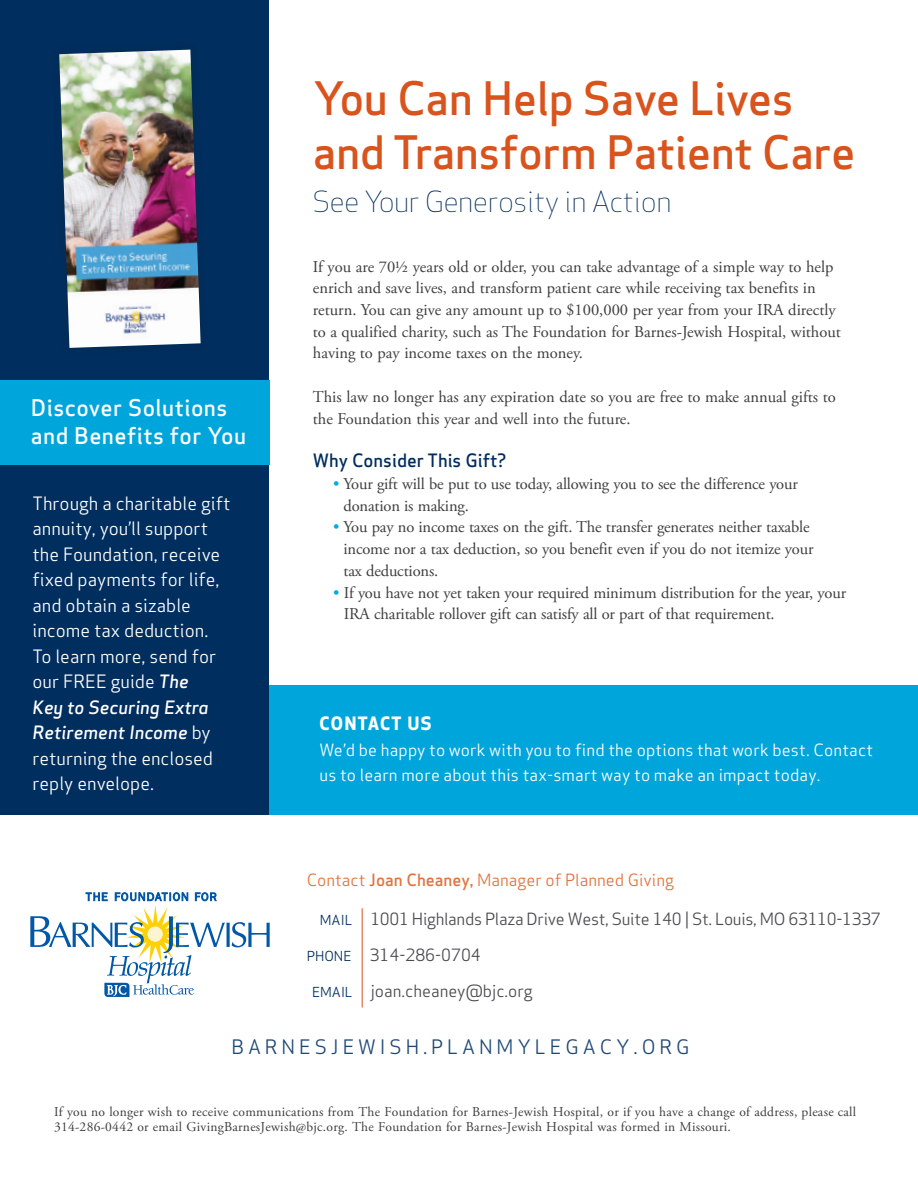
<style>
.page{position:relative;width:918px;height:1188px;background:#fff}
.page>*{position:absolute;margin:0;border:0;box-sizing:border-box;transform-origin:0 0}
.t1{font:500 45px/54px "Apex Sans";letter-spacing:-.01em;color:#d9531c}
.t2{font:300 28.5px "Apex Sans";letter-spacing:-.02em;color:#002e5e}
.t3{font:500 22.5px/28.5px "Apex Sans";letter-spacing:.02em;color:#fff}
.t4{font:19.5px "Apex Sans";letter-spacing:.2em;color:#1f4876}
.t5{font:18px/25.5px "Apex Sans";color:#fff}
.t6{font:500 18px "Apex Sans";color:#002e5e}
.t7{font:700 18px "Apex New";letter-spacing:.08em;color:#fff}
.t8{font:16.5px/21.8px "Adobe Garamond Pro";letter-spacing:-.005em;color:#3e3e3f}
.t9{font:16.5px/25.5px "Apex Sans";letter-spacing:.01em;color:#fff}
.t10{font:16.5px "Apex Sans";letter-spacing:-.02em;color:#4b4a4d}
.t11{font:16.5px "Apex Sans";color:#4b4a4d}
.t12{font:16.5px "Apex Sans";color:#e0733f}
.t13{font:13.5px/15px "Adobe Garamond Pro";letter-spacing:.02em;color:#3e3e3f}
.s1{font-weight:500;font-style:italic}
.s2{color:#00ace0}
.s3{font-weight:500}
.s4{font-size:13.5px;color:#002e5e}
</style>
<div class="page">
<hr style="left:917px;top:0;width:1px;height:276px;background:#1f4876">
<hr style="left:362px;top:908px;width:1px;height:100px;background:#d9531c">
<hr style="left:917px;top:210px;width:1px;height:30px;background:#00a6db">
<div style="left:0;top:0;width:269px;height:814px;background:#002e5e"></div>
<div style="left:0;top:381px;width:269px;height:84px;background:#00a6db"></div>
<img style="left:59px;top:50px;width:142px;height:298px">
<div style="left:269px;top:685px;width:649px;height:130px;background:#00a6db"></div>
<svg style="left:30px;top:892px;width:240px;height:105px"></svg>
<h1 class="t1" style="left:313px;top:66px;width:544px">You Can Help Save Lives and Transform Patient Care</h1>
<h3 class="t3" style="left:31px;top:390px;width:217px">Discover Solutions and Benefits for You</h3>
<p class="t5" style="left:32px;top:488px;width:199px">Through a charitable gift annuity, you’ll support the Foundation, receive fixed payments for life, and obtain a sizable income tax deduction.<br>To learn more, send for our FREE guide <span class="s1">The<br>Key to Securing Extra<br>Retirement Income</span> by returning the enclosed reply envelope.</p>
<h2 class="t2" style="left:313px;top:184px;width:360px">See Your Generosity in Action</h2>
<p class="t8" style="left:313px;top:256px;width:530px">If you are 70½ years old or older, you can take advantage of a simple way to help enrich and save lives, and transform patient care while receiving tax benefits in return. You can give any amount up to $100,000 per year from your IRA directly to a qualified charity, such as The Foundation for Barnes-Jewish Hospital, without having to pay income taxes on the money.</p>
<p class="t8" style="left:313px;top:386px;width:524px">This law no longer has any expiration date so you are free to make annual gifts to the Foundation this year and well into the future.</p>
<p class="t6" style="left:313px;top:445px;width:195px">Why Consider This Gift?</p>
<p class="t8" style="left:343px;top:473px;width:456px;text-indent:-10px"><span class="s2">•</span> Your gift will be put to use today, allowing you to see the difference your donation is making.</p>
<p class="t8" style="left:343px;top:517px;width:472px;text-indent:-10px"><span class="s2">•</span> You pay no income taxes on the gift. The transfer generates neither taxable income nor a tax deduction, so you benefit even if you do not itemize your tax deductions.</p>
<p class="t8" style="left:344px;top:582px;width:504px;text-indent:-11px"><span class="s2">•</span> If you have not yet taken your required minimum distribution for the year, your<br>IRA charitable rollover gift can satisfy all or part of that requirement.</p>
<p class="t7" style="left:319px;top:711px;width:113px">CONTACT US</p>
<p class="t9" style="left:319px;top:735px;width:555px">We’d be happy to work with you to find the options that work best. Contact us to learn more about this tax-smart way to make an impact today.</p>
<p class="t12" style="left:307px;top:866px;width:369px">Contact <span class="s3">Joan Cheaney,</span> Manager of Planned Giving</p>
<p class="t10" style="left:320px;top:906px;width:562px"><span class="s4">MAIL</span> 1001 Highlands Plaza Drive West, Suite 140 | St. Louis, MO 63110-1337</p>
<p class="t11" style="left:307px;top:942px;width:176px"><span class="s4">PHONE</span> 314-286-0704</p>
<p class="t11" style="left:312px;top:978px;width:222px"><span class="s4">EMAIL</span> joan.cheaney@bjc.org</p>
<p class="t4" style="left:232px;top:1031px;width:460px">BARNESJEWISH.PLANMYLEGACY.ORG</p>
<p class="t13" style="left:54px;top:1105px;width:804px">If you no longer wish to receive communications from The Foundation for Barnes-Jewish Hospital, or if you have a change of address, please call<br>314-286-0442 or email GivingBarnesJewish@bjc.org. The Foundation for Barnes-Jewish Hospital was formed in Missouri.</p>
</div>
